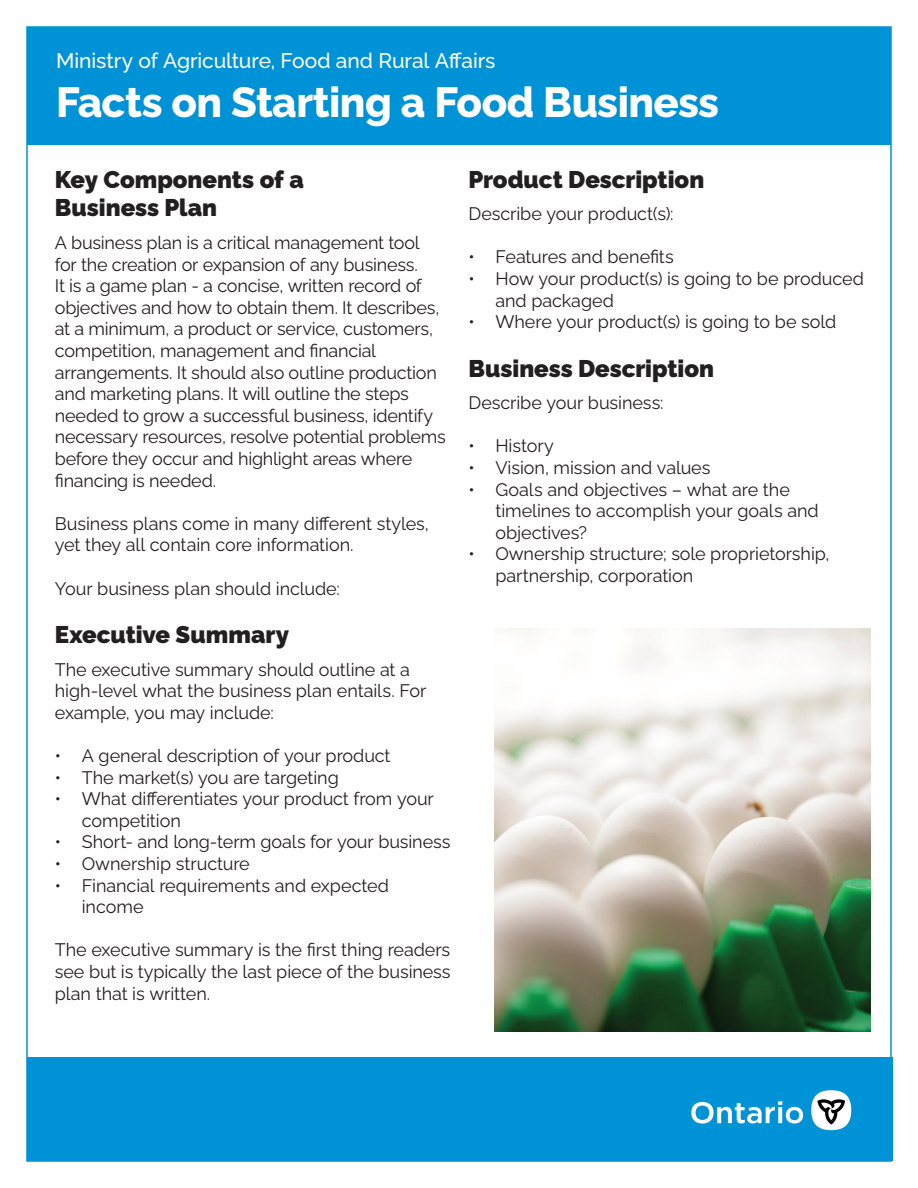
<style>
.page{position:relative;width:918px;height:1188px;background:#fff}
.page>*{position:absolute;margin:0;border:0;box-sizing:border-box;transform-origin:0 0}
.t1{font:800 42px "Algomabeta";letter-spacing:-.015em;color:#fff}
.t2{font:900 24px/28.8px "Algomabeta";color:#231f20}
.t3{font:500 21px "Algomabeta";letter-spacing:-.005em;color:#fff}
.Body_Text{font:18px/21.6px "Algomabeta";letter-spacing:-.01em;color:#231f20}
</style>
<div class="page">
<div style="left:27px;top:27px;width:864px;height:118px;background:#0092d6"></div>
<div style="left:27px;top:1057px;width:866px;height:104px;background:#0092d6"></div>
<div style="left:811px;top:1090px;width:40px;height:40px;background:#fff;border-radius:50%"></div>
<svg style="left:817px;top:1099px;width:28px;height:26px"></svg>
<svg style="left:691px;top:1101px;width:112px;height:23px"></svg>
<img style="left:495px;top:629px;width:375px;height:402px">
<h1 class="t3" style="left:56px;top:44px;width:441px">Ministry of Agriculture, Food and Rural Affairs</h1>
<h1 class="t1" style="left:56px;top:70px;width:664px">Facts on Starting a Food Business</h1>
<h2 class="t2" style="left:55px;top:163px;width:250px">Key Components of a<br>Business Plan</h2>
<p class="Body_Text" style="left:55px;top:230px;width:393px">A business plan is a critical management tool for the creation or expansion of any business.<br>It is a game plan - a concise, written record of objectives and how to obtain them. It describes, at a minimum, a product or service, customers, competition, management and financial arrangements. It should also outline production and marketing plans. It will outline the steps needed to grow a successful business, identify necessary resources, resolve potential problems before they occur and highlight areas where financing is needed.</p>
<p class="Body_Text" style="left:55px;top:511px;width:376px">Business plans come in many different styles, yet they all contain core information.</p>
<p class="Body_Text" style="left:55px;top:576px;width:287px">Your business plan should include:</p>
<h2 class="t2" style="left:55px;top:618px;width:236px">Executive Summary</h2>
<p class="Body_Text" style="left:55px;top:657px;width:373px">The executive summary should outline at a high-level what the business plan entails. For example, you may include:</p>
<p class="Body_Text" style="left:55px;top:743px;width:337px">• A general description of your product</p>
<p class="Body_Text" style="left:55px;top:765px;width:286px">• The market(s) you are targeting</p>
<p class="Body_Text" style="left:82px;top:786px;width:354px;text-indent:-27px">• What differentiates your product from your competition</p>
<p class="Body_Text" style="left:55px;top:829px;width:397px">• Short- and long-term goals for your business</p>
<p class="Body_Text" style="left:55px;top:851px;width:197px">• Ownership structure</p>
<p class="Body_Text" style="left:82px;top:873px;width:309px;text-indent:-27px">• Financial requirements and expected income</p>
<p class="Body_Text" style="left:55px;top:937px;width:397px;text-align:justify">The executive summary is the first thing readers see but is typically the last piece of the business plan that is written.</p>
<h2 class="t2" style="left:468px;top:163px;width:237px">Product Description</h2>
<p class="Body_Text" style="left:468px;top:201px;width:207px">Describe your product(s):</p>
<p class="Body_Text" style="left:468px;top:244px;width:207px">• Features and benefits</p>
<p class="Body_Text" style="left:495px;top:266px;width:370px;text-indent:-27px">• How your product(s) is going to be produced and packaged</p>
<p class="Body_Text" style="left:468px;top:309px;width:369px">• Where your product(s) is going to be sold</p>
<h2 class="t2" style="left:468px;top:352px;width:247px">Business Description</h2>
<p class="Body_Text" style="left:468px;top:390px;width:197px">Describe your business:</p>
<p class="Body_Text" style="left:468px;top:433px;width:87px">• History</p>
<p class="Body_Text" style="left:468px;top:455px;width:243px">• Vision, mission and values</p>
<p class="Body_Text" style="left:495px;top:477px;width:325px;text-indent:-27px">• Goals and objectives – what are the timelines to accomplish your goals and objectives?</p>
<p class="Body_Text" style="left:495px;top:541px;width:336px;text-indent:-27px">• Ownership structure; sole proprietorship, partnership, corporation</p>
</div>
